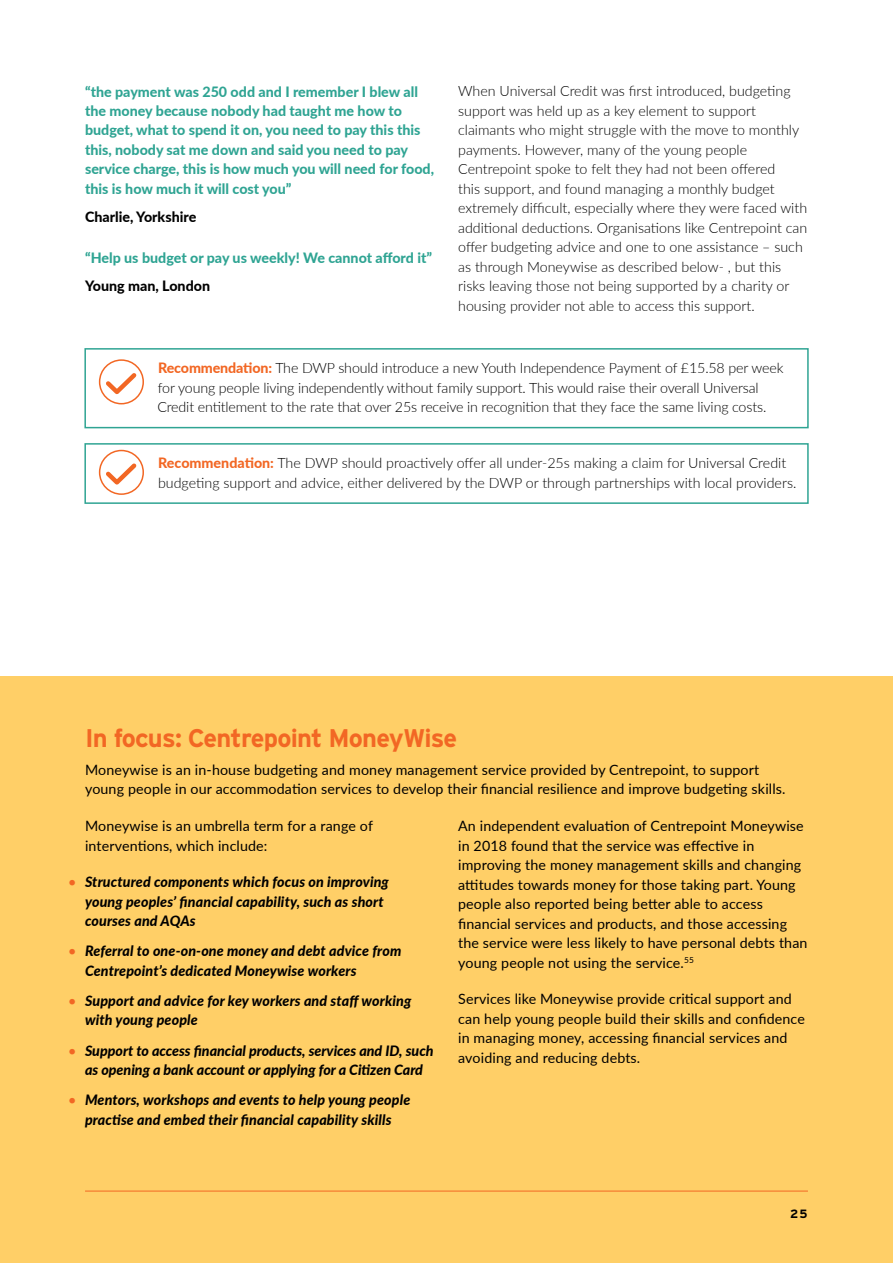
<style>
.page{position:relative;width:893px;height:1263px;background:#fff}
.page>*{position:absolute;margin:0;border:0;box-sizing:border-box;transform-origin:0 0}
.t1{font:700 25.5px "Interstate";letter-spacing:-.03em;color:#f26724}
.t2{font:300 14.25px/19.5px "Lato";color:#000}
.t3{font:14.25px/19.5px "Lato";letter-spacing:.01em;color:#000}
.t4{font:italic 800 14.25px/19.5px "Lato";letter-spacing:.01em;color:#000}
.t5{font:800 14.25px/19.5px "Lato";color:#2fa493}
.t6{font:800 14.25px "Lato";color:#000}
.t7{font:700 12px "Interstate";color:#000}
.s1{font-weight:800;color:#f26724}
.s2{font-weight:500;font-style:normal;color:#f26724}
</style>
<div class="page">
<div style="left:84px;top:348px;width:725px;height:80px;background:#fff;border:2px solid #2fa493"></div>
<div style="left:84px;top:443px;width:725px;height:61px;background:#fff;border:2px solid #2fa493"></div>
<div style="left:99px;top:359px;width:45px;height:45px;border:2px solid #f26724;border-radius:50%"></div>
<svg style="left:102px;top:369px;width:38px;height:29px"></svg>
<div style="left:99px;top:450px;width:45px;height:45px;border:2px solid #f26724;border-radius:50%"></div>
<svg style="left:102px;top:459px;width:38px;height:30px"></svg>
<div style="left:0;top:676px;width:893px;height:587px;background:#ffcf67"></div>
<hr style="left:85px;top:1191px;width:723px;height:1px;background:#f26724">
<p class="t5" style="left:85px;top:81px;width:351px">“the payment was 250 odd and I remember I blew all the money because nobody had taught me how to budget, what to spend it on, you need to pay this this this, nobody sat me down and said you need to pay service charge, this is how much you will need for food, this is how much it will cost you”</p>
<p class="t6" style="left:85px;top:206px;width:113px">Charlie, Yorkshire</p>
<p class="t5" style="left:85px;top:247px;width:348px">“Help us budget or pay us weekly! We cannot afford it”</p>
<p class="t6" style="left:85px;top:275px;width:127px">Young man, London</p>
<p class="t2" style="left:458px;top:81px;width:351px">When Universal Credit was first introduced, budgeting support was held up as a key element to support claimants who might struggle with the move to monthly payments. However, many of the young people Centrepoint spoke to felt they had not been offered<br>this support, and found managing a monthly budget extremely difficult, especially where they were faced with additional deductions. Organisations like Centrepoint can offer budgeting advice and one to one assistance – such as through Moneywise as described below- , but this risks leaving those not being supported by a charity or housing provider not able to access this support.</p>
<p class="t2" style="left:157px;top:358px;width:628px"><span class="s1">Recommendation:</span> The DWP should introduce a new Youth Independence Payment of £15.58 per week for young people living independently without family support. This would raise their overall Universal<br>Credit entitlement to the rate that over 25s receive in recognition that they face the same living costs.</p>
<p class="t2" style="left:158px;top:453px;width:640px"><span class="s1">Recommendation:</span> The DWP should proactively offer all under-25s making a claim for Universal Credit budgeting support and advice, either delivered by the DWP or through partnerships with local providers.</p>
<h1 class="t1" style="left:85px;top:723px;width:374px">In focus: Centrepoint MoneyWise</h1>
<p class="t3" style="left:85px;top:759px;width:702px">Moneywise is an in-house budgeting and money management service provided by Centrepoint, to support young people in our accommodation services to develop their financial resilience and improve budgeting skills.</p>
<p class="t3" style="left:85px;top:816px;width:289px">Moneywise is an umbrella term for a range of interventions, which include:</p>
<p class="t4" style="left:85px;top:871px;width:305px;text-indent:-17px"><span class="s2">•</span> Structured components which focus on improving young peoples’ financial capability, such as short courses and AQAs</p>
<p class="t4" style="left:85px;top:941px;width:318px;text-indent:-17px"><span class="s2">•</span> Referral to one-on-one money and debt advice from<br>Centrepoint’s dedicated Moneywise workers</p>
<p class="t4" style="left:85px;top:990px;width:328px;text-indent:-17px"><span class="s2">•</span> Support and advice for key workers and staff working with young people</p>
<p class="t4" style="left:68px;top:1040px;width:367px;text-align:center"><span class="s2">•</span> Support to access financial products, services and ID, such as opening a bank account or applying for a Citizen Card</p>
<p class="t4" style="left:68px;top:1089px;width:344px;text-align:center"><span class="s2">•</span> Mentors, workshops and events to help young people practise and embed their financial capability skills</p>
<p class="t3" style="left:458px;top:815px;width:351px">An independent evaluation of Centrepoint Moneywise in 2018 found that the service was effective in improving the money management skills and changing attitudes towards money for those taking part. Young people also reported being better able to access financial services and products, and those accessing the service were less likely to have personal debts than young people not using the service.<sup>55</sup></p>
<p class="t3" style="left:458px;top:989px;width:348px">Services like Moneywise provide critical support and can help young people build their skills and confidence in managing money, accessing financial services and avoiding and reducing debts.</p>
<p class="t7" style="left:790px;top:1206px;width:19px">25</p>
</div>
